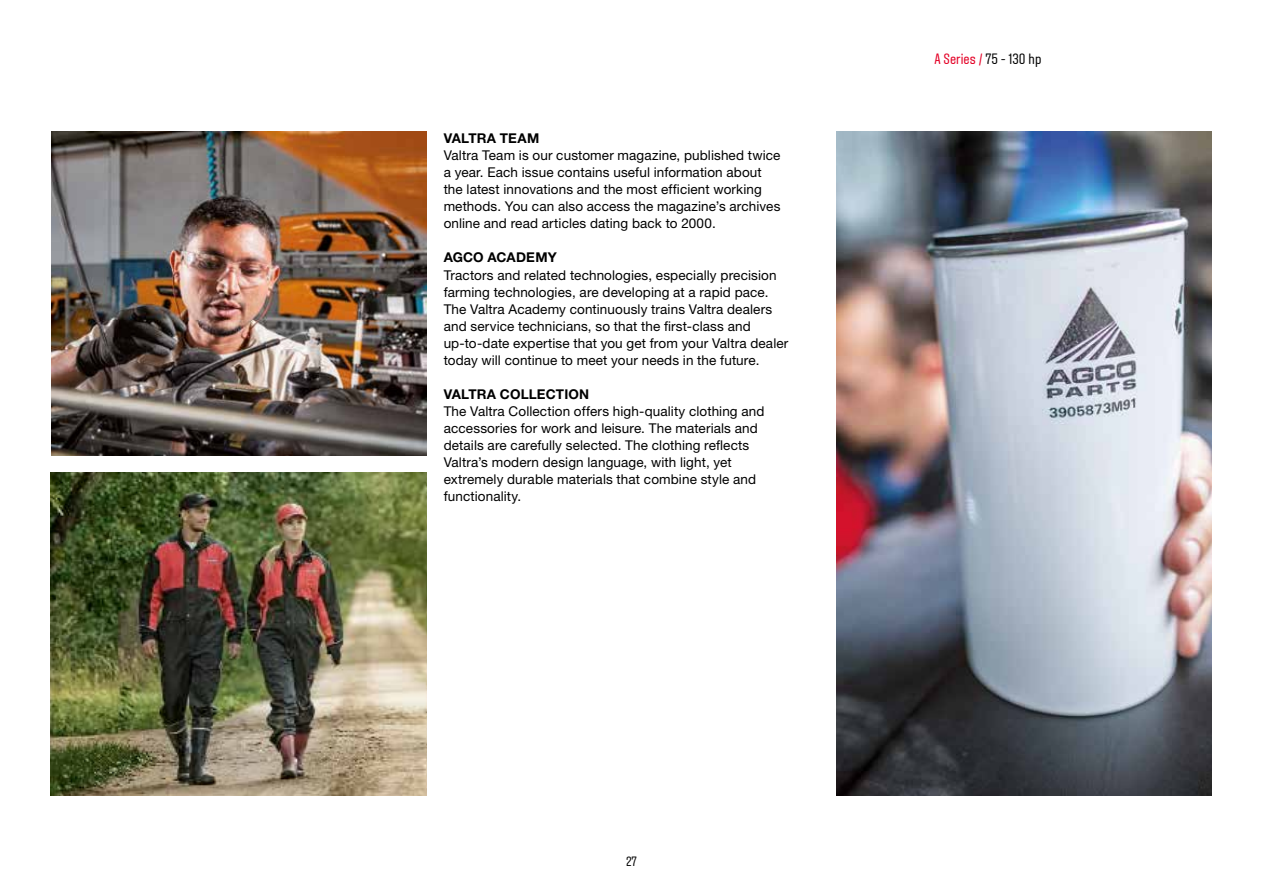
<style>
.page{position:relative;width:1263px;height:893px;background:#fff}
.page>*{position:absolute;margin:0;border:0;box-sizing:border-box;transform-origin:0 0}
.t1{font:15px "Aveny T";color:#e40026}
.t2{font:13.5px/17px "Helvetica Neue LT Std";letter-spacing:.01em;color:#000}
.t3{font:700 13.5px "Helvetica Neue LT Std";letter-spacing:.01em;color:#000}
.t4{font:13.5px "Aveny T";color:#000}
.s1{color:#000}
</style>
<div class="page">
<img style="left:51px;top:472px;width:375px;height:323px">
<img style="left:51px;top:132px;width:376px;height:323px">
<img style="left:836px;top:132px;width:376px;height:663px">
<p class="t3" style="left:444px;top:130px;width:97px">VALTRA TEAM</p>
<p class="t2" style="left:444px;top:147px;width:338px">Valtra Team is our customer magazine, published twice a year. Each issue contains useful information about the latest innovations and the most efficient working methods. You can also access the magazine’s archives online and read articles dating back to 2000.</p>
<p class="t3" style="left:444px;top:249px;width:115px">AGCO ACADEMY</p>
<p class="t2" style="left:444px;top:266px;width:346px">Tractors and related technologies, especially precision farming technologies, are developing at a rapid pace.<br>The Valtra Academy continuously trains Valtra dealers and service technicians, so that the first-class and up-to-date expertise that you get from your Valtra dealer today will continue to meet your needs in the future.</p>
<p class="t3" style="left:444px;top:385px;width:147px">VALTRA COLLECTION</p>
<p class="t2" style="left:444px;top:402px;width:322px">The Valtra Collection offers high-quality clothing and accessories for work and leisure. The materials and details are carefully selected. The clothing reflects Valtra’s modern design language, with light, yet extremely durable materials that combine style and functionality.</p>
<p class="t4" style="left:626px;top:854px;width:12px">27</p>
<p class="t1" style="left:934px;top:50px;width:108px">A Series / <span class="s1">75 - 130 hp</span></p>
</div>
